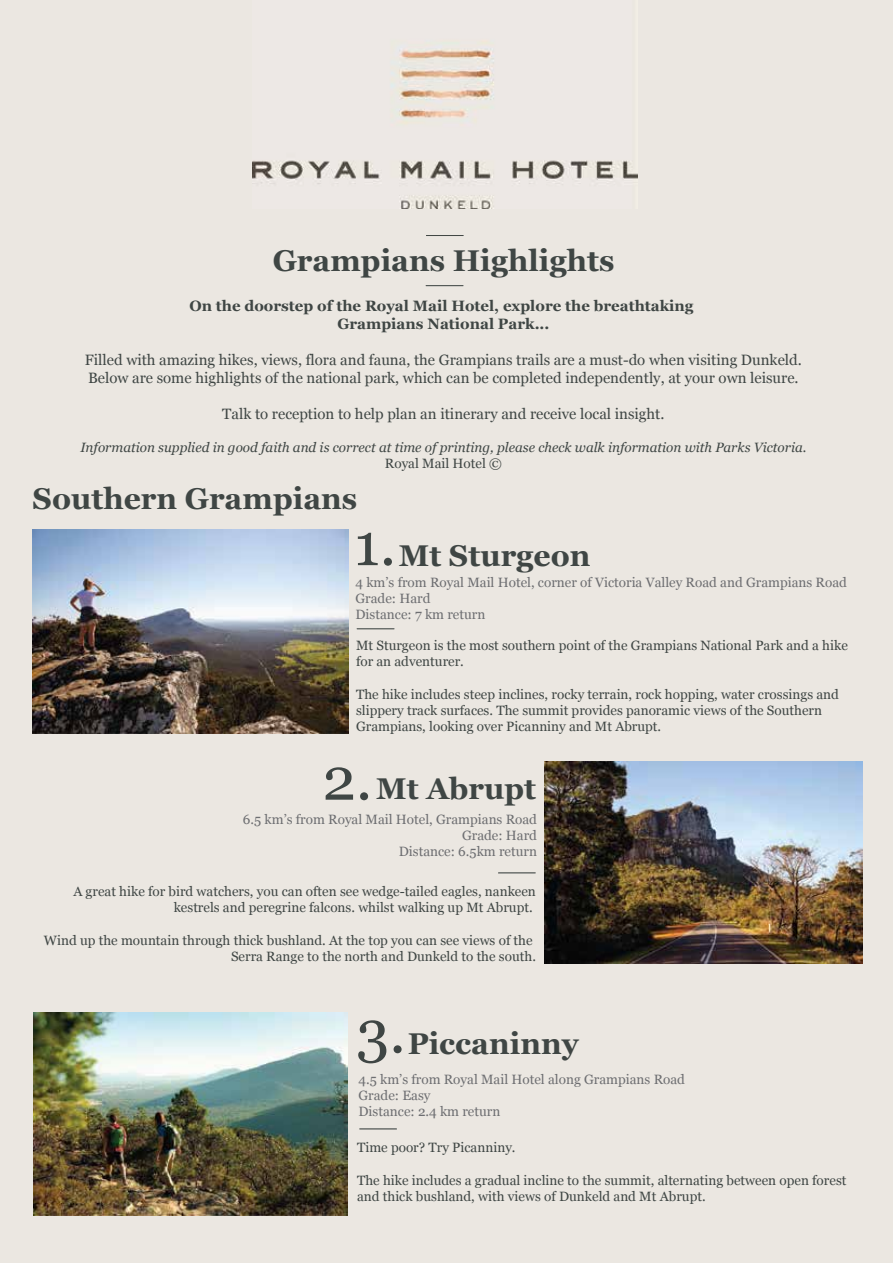
<style>
.page{position:relative;width:893px;height:1263px;background:#ebe7e1}
.page>*{position:absolute;margin:0;border:0;box-sizing:border-box;transform-origin:0 0}
.t1{font:700 30px "Georgia";color:#3f4644}
.t2{font:15px/18px "Georgia";color:#3f4644}
.t3{font:700 15px/18px "Georgia";color:#3f4644;text-align:center}
.t4{font:13.5px/16.2px "Georgia";color:#3f4644}
.t5{font:13.5px/16.2px "Georgia";color:#6d6e71}
.t6{font:italic 13.5px "Georgia";color:#3f4644}
.s1{font-weight:400;font-size:60px}
</style>
<div class="page">
<img style="left:252px;top:46px;width:386px;height:162px">
<hr style="left:426px;top:235px;width:38px;height:1px;background:#3f4643">
<hr style="left:498px;top:873px;width:38px;height:1px;background:#3f4644">
<hr style="left:357px;top:629px;width:37px;height:1px;background:#3f4644">
<hr style="left:359px;top:1129px;width:38px;height:1px;background:#3f4644">
<hr style="left:426px;top:285px;width:37px;height:1px;background:#3f4644">
<img style="left:33px;top:1012px;width:315px;height:203px">
<img style="left:545px;top:761px;width:318px;height:203px">
<img style="left:33px;top:530px;width:315px;height:203px">
<h1 class="t1" style="left:273px;top:238px;width:343px">Grampians Highlights</h1>
<p class="t3" style="left:189px;top:296px;width:506px">On the doorstep of the Royal Mail Hotel, explore the breathtaking<br>Grampians National Park...</p>
<p class="t2" style="left:85px;top:351px;width:718px">Filled with amazing hikes, views, flora and fauna, the Grampians trails are a must-do when visiting Dunkeld.<br>Below are some highlights of the national park, which can be completed independently, at your own leisure.</p>
<p class="t2" style="left:222px;top:405px;width:444px">Talk to reception to help plan an itinerary and receive local insight.</p>
<p class="t6" style="left:80px;top:437px;width:728px">Information supplied in good faith and is correct at time of printing, please check walk information with Parks Victoria.</p>
<p class="t4" style="left:385px;top:455px;width:118px">Royal Mail Hotel ©</p>
<h1 class="t1" style="left:33px;top:476px;width:326px">Southern Grampians</h1>
<h1 class="t1" style="left:354px;top:533px;width:238px"><span class="s1">1.</span>Mt Sturgeon</h1>
<p class="t5" style="left:356px;top:573px;width:493px">4 km’s from Royal Mail Hotel, corner of Victoria Valley Road and Grampians Road<br>Grade: Hard<br>Distance: 7 km return</p>
<p class="t4" style="left:356px;top:637px;width:493px">Mt Sturgeon is the most southern point of the Grampians National Park and a hike for an adventurer.</p>
<p class="t4" style="left:356px;top:685px;width:484px">The hike includes steep inclines, rocky terrain, rock hopping, water crossings and slippery track surfaces. The summit provides panoramic views of the Southern<br>Grampians, looking over Picanniny and Mt Abrupt.</p>
<h1 class="t1" style="left:322px;top:766px;width:215px"><span class="s1">2.</span>Mt Abrupt</h1>
<p class="t5" style="left:243px;top:810px;width:296px;text-align:right">6.5 km’s from Royal Mail Hotel, Grampians Road<br>Grade: Hard<br>Distance: 6.5km return</p>
<p class="t4" style="left:73px;top:883px;width:464px;text-align:right">A great hike for bird watchers, you can often see wedge-tailed eagles, nankeen kestrels and peregrine falcons. whilst walking up Mt Abrupt.</p>
<p class="t4" style="left:44px;top:931px;width:494px;text-align:right">Wind up the mountain through thick bushland. At the top you can see views of the<br>Serra Range to the north and Dunkeld to the south.</p>
<h1 class="t1" style="left:356px;top:1021px;width:224px"><span class="s1">3.</span>Piccaninny</h1>
<p class="t5" style="left:358px;top:1070px;width:328px">4.5 km’s from Royal Mail Hotel along Grampians Road<br>Grade: Easy<br>Distance: 2.4 km return</p>
<p class="t4" style="left:357px;top:1139px;width:160px">Time poor? Try Picanniny.</p>
<p class="t4" style="left:357px;top:1171px;width:491px">The hike includes a gradual incline to the summit, alternating between open forest and thick bushland, with views of Dunkeld and Mt Abrupt.</p>
</div>
